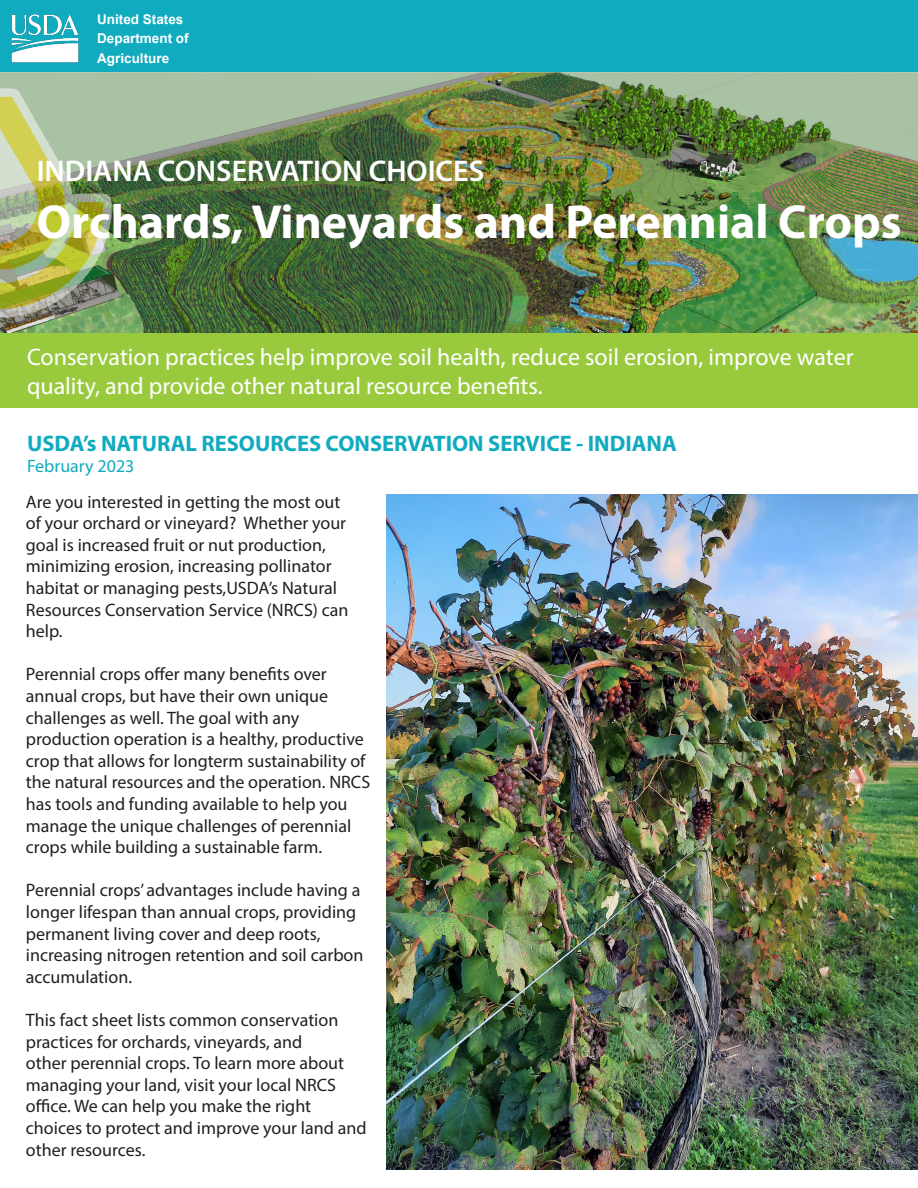
<style>
.page{position:relative;width:918px;height:1188px;background:#fff}
.page>*{position:absolute;margin:0;border:0;box-sizing:border-box;transform-origin:0 0}
.t1{font:700 48px "Myriad Pro";color:#fff}
.t2{font:600 30px "Myriad Pro";color:#fff}
.t3{font:24px/28.8px "Myriad Pro";color:#fff}
.t4{font:700 22.5px "Myriad Pro";color:#11abbf}
.t5{font:18px/21.6px "Myriad Pro";color:#231f20}
.t6{font:18px "Myriad Pro";color:#11abbf}
.t7{font:700 13.5px "Arial";color:#fff}
</style>
<div class="page">
<div style="left:0;top:332px;width:918px;height:76px;background:#99ca3e"></div>
<div style="left:0;top:0;width:918px;height:76px;background:#11abbf"></div>
<img style="left:0;top:73px;width:918px;height:259px">
<img style="left:387px;top:494px;width:531px;height:675px">
<img style="left:11px;top:14px;width:68px;height:49px">
<img style="left:0;top:86px;width:115px;height:236px">
<p class="t7" style="left:97px;top:10px;width:88px">United States</p>
<p class="t7" style="left:97px;top:29px;width:93px">Department of</p>
<p class="t7" style="left:97px;top:49px;width:74px">Agriculture</p>
<p class="t2" style="left:37px;top:152px;width:449px">INDIANA CONSERVATION CHOICES</p>
<p class="t1" style="left:37px;top:191px;width:867px">Orchards, Vineyards and Perennial Crops</p>
<p class="t3" style="left:27px;top:342px;width:828px">Conservation practices help improve soil health, reduce soil erosion, improve water quality, and provide other natural resource benefits.</p>
<p class="t4" style="left:27px;top:429px;width:651px">USDA’s NATURAL RESOURCES CONSERVATION SERVICE - INDIANA</p>
<p class="t6" style="left:27px;top:455px;width:109px">February 2023</p>
<p class="t5" style="left:26px;top:490px;width:324px">Are you interested in getting the most out of your orchard or vineyard? Whether your goal is increased fruit or nut production, minimizing erosion, increasing pollinator habitat or managing pests,USDA’s Natural Resources Conservation Service (NRCS) can help.</p>
<p class="t5" style="left:26px;top:663px;width:346px">Perennial crops offer many benefits over annual crops, but have their own unique challenges as well. The goal with any production operation is a healthy, productive crop that allows for longterm sustainability of the natural resources and the operation. NRCS has tools and funding available to help you manage the unique challenges of perennial crops while building a sustainable farm.</p>
<p class="t5" style="left:26px;top:879px;width:339px">Perennial crops’ advantages include having a longer lifespan than annual crops, providing permanent living cover and deep roots, increasing nitrogen retention and soil carbon accumulation.</p>
<p class="t5" style="left:26px;top:1009px;width:342px">This fact sheet lists common conservation practices for orchards, vineyards, and<br>other perennial crops. To learn more about managing your land, visit your local NRCS office. We can help you make the right choices to protect and improve your land and other resources.</p>
</div>
